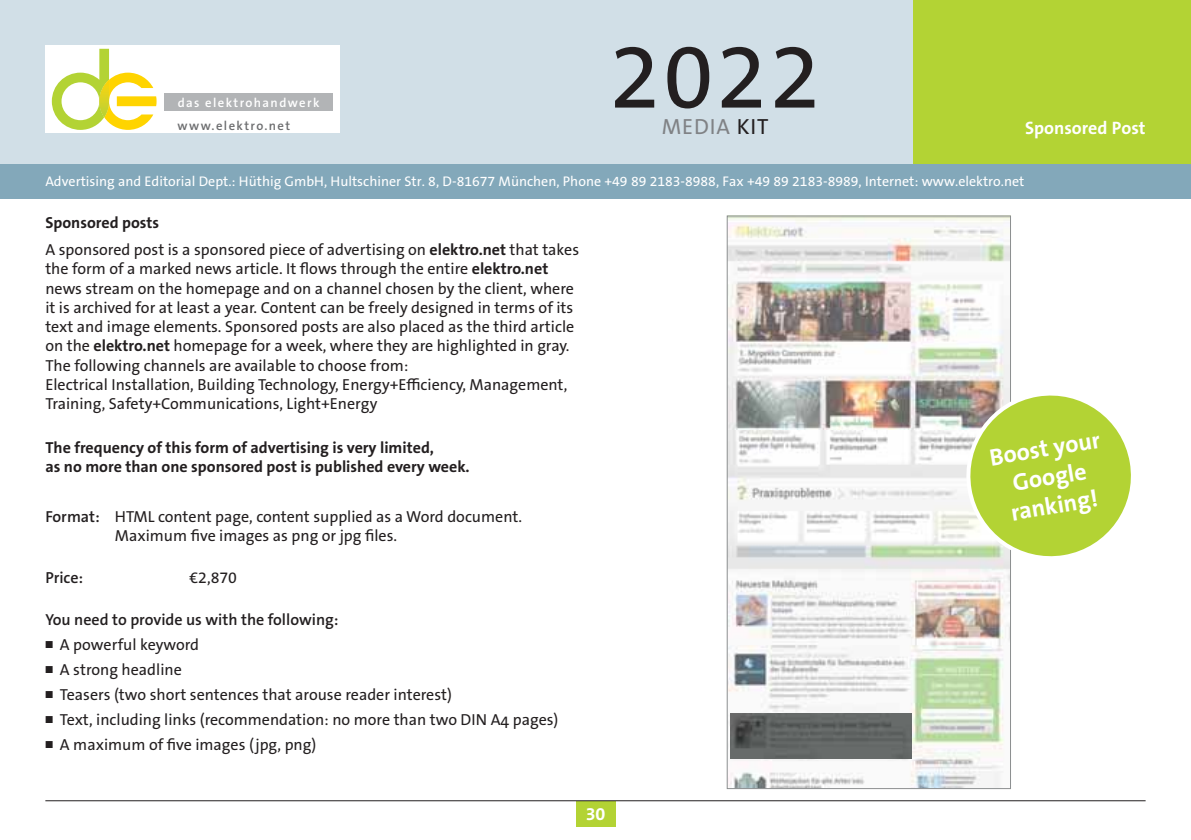
<style>
.page{position:relative;width:1191px;height:840px;background:#fff}
.page>*{position:absolute;margin:0;border:0;box-sizing:border-box;transform-origin:0 0}
.t1{font:92px "The Sans Os F";color:#231f20}
.t2{font:700 24px/28.8px "The Sans Os F";color:#fff;text-align:center}
.t3{font:22px "The Sans Os F";letter-spacing:.04em;color:#808285}
.t4{font:700 18px "The Sans Os F";color:#fff}
.t5{font:16px/19.2px "The Sans Os F";color:#231f20}
.t6{font:700 16px/19.2px "The Sans Os F";color:#231f20}
.t7{font:600 16px "The Sans Os F";color:#231f20}
.t8{font:14px "The Sans Os F";color:#fff}
.t9{font:600 12.8px "The Sans Os F";letter-spacing:.11em;color:#fff}
.t10{font:600 12.8px "The Sans Os F";letter-spacing:.11em;color:#6d6e70}
.s1{color:#231f20}
.s2{font-weight:700}
.s3{font-weight:600}
</style>
<div class="page">
<div style="left:0;top:0;width:1191px;height:164px;background:#d1dfe7"></div>
<div style="left:913px;top:0;width:278px;height:198px;background:#b3d334"></div>
<div style="left:575px;top:800px;width:40px;height:25px;background:#b3d334"></div>
<hr style="left:45px;top:799px;width:1100px;height:1px;background:#231f20">
<div style="left:0;top:164px;width:1191px;height:34px;background:#83a8ba"></div>
<div style="left:45px;top:45px;width:295px;height:88px;background:#fff"></div>
<div style="left:164px;top:93px;width:169px;height:17px;background:#b2b4b6"></div>
<svg style="left:52px;top:49px;width:105px;height:81px"></svg>
<img style="left:729px;top:217px;width:279px;height:569px">
<img style="left:730px;top:713px;width:181px;height:45px">
<svg style="left:962px;top:387px;width:169px;height:177px"></svg>
<h1 class="t1" style="left:609px;top:31px;width:212px">2022</h1>
<h3 class="t3" style="left:662px;top:115px;width:108px">MEDIA <span class="s1">KIT</span></h3>
<p class="t9" style="left:178px;top:96px;width:143px">das elektrohandwerk</p>
<p class="t10" style="left:178px;top:119px;width:114px">www.elektro.net</p>
<p class="t4" style="left:1025px;top:119px;width:122px">Sponsored Post</p>
<p class="t8" style="left:45px;top:174px;width:980px">Advertising and Editorial Dept.: Hüthig GmbH, Hultschiner Str. 8, D-81677 München, Phone +49 89 2183-8988, Fax +49 89 2183-8989, Internet: www.elektro.net</p>
<p class="t5" style="left:45px;top:209px;width:535px;line-height:27.6px"><span class="s2">Sponsored posts<br></span>A sponsored post is a sponsored piece of advertising on <span class="s2">elektro.net</span> that takes</p>
<p class="t5" style="left:45px;top:260px;width:530px">the form of a marked news article. It flows through the entire <span class="s2">elektro.net </span>news stream on the homepage and on a channel chosen by the client, where it is archived for at least a year. Content can be freely designed in terms of its text and image elements. Sponsored posts are also placed as the third article on the <span class="s2">elektro.net</span> homepage for a week, where they are highlighted in gray.<br>The following channels are available to choose from:<br>Electrical Installation, Building Technology, Energy+Efficiency, Management, Training, Safety+Communications, Light+Energy</p>
<p class="t6" style="left:45px;top:438px;width:426px">The frequency of this form of advertising is very limited,<br>as no more than one sponsored post is published every week.</p>
<p class="t5" style="left:115px;top:507px;width:409px;text-indent:-69px"><span class="s3">Format:</span> HTML content page, content supplied as a Word document.<br>Maximum five images as png or jpg files.</p>
<p class="t7" style="left:45px;top:569px;width:39px">Price:</p>
<p class="t5" style="left:189px;top:568px;width:49px">€2,870</p>
<p class="t7" style="left:45px;top:611px;width:295px">You need to provide us with the following:</p>
<p class="t5" style="left:45px;top:635px;width:155px">■ A powerful keyword</p>
<p class="t5" style="left:45px;top:660px;width:138px">■ A strong headline</p>
<p class="t5" style="left:45px;top:685px;width:408px">■ Teasers (two short sentences that arouse reader interest)</p>
<p class="t5" style="left:45px;top:710px;width:514px">■ Text, including links (recommendation: no more than two DIN A4 pages)</p>
<p class="t5" style="left:45px;top:735px;width:272px">■ A maximum of five images (jpg, png)</p>
<p class="t4" style="left:586px;top:804px;width:21px">30</p>
<h2 class="t2" style="left:987px;top:444px;width:113px;rotate:-10deg">Boost your<br>Google ranking!</h2>
</div>
